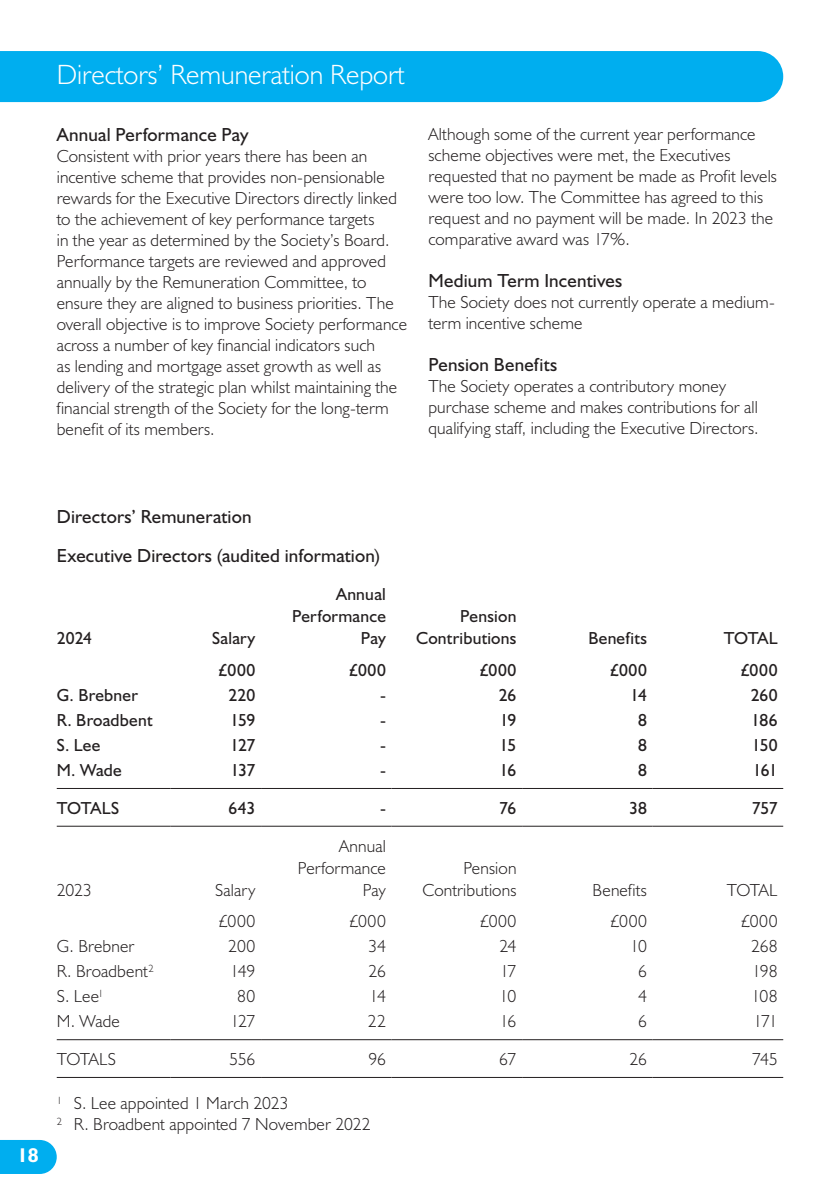
<style>
.page{position:relative;width:840px;height:1191px;background:#fff}
.page>*{position:absolute;margin:0;border:0;box-sizing:border-box;transform-origin:0 0}
.t1{font:300 28px "Humanist 521 BT";color:#fff}
.t2{font:700 20px "Humanist 521 BT";color:#fff}
.t3{font:19px/39px "Humanist 521 BT";letter-spacing:.01em;color:#231f20}
.t4{font:300 17.6px/21px "Humanist 521 BT";letter-spacing:.01em;color:#231f20}
.t5{font:17.6px/22px "Humanist 521 BT";letter-spacing:.01em;color:#231f20;text-align:right}
</style>
<div class="page">
<svg style="left:0;top:1140px;width:57px;height:34px;background:#11b3f0"></svg>
<div style="left:0;top:51px;width:782px;height:51px;background:#00aeef"></div>
<hr style="left:57px;top:788px;width:113px;height:1px;background:#231f20">
<hr style="left:170px;top:788px;width:91px;height:1px;background:#231f20">
<hr style="left:261px;top:788px;width:130px;height:1px;background:#231f20">
<hr style="left:391px;top:788px;width:131px;height:1px;background:#231f20">
<hr style="left:522px;top:788px;width:130px;height:1px;background:#231f20">
<hr style="left:652px;top:788px;width:130px;height:1px;background:#231f20">
<hr style="left:57px;top:825px;width:113px;height:1px;background:#231f20">
<hr style="left:170px;top:825px;width:91px;height:1px;background:#231f20">
<hr style="left:261px;top:825px;width:130px;height:1px;background:#231f20">
<hr style="left:391px;top:825px;width:131px;height:1px;background:#231f20">
<hr style="left:522px;top:825px;width:130px;height:1px;background:#231f20">
<hr style="left:652px;top:825px;width:130px;height:1px;background:#231f20">
<hr style="left:57px;top:1039px;width:113px;height:1px;background:#231f20">
<hr style="left:170px;top:1039px;width:91px;height:1px;background:#231f20">
<hr style="left:261px;top:1039px;width:130px;height:1px;background:#231f20">
<hr style="left:391px;top:1039px;width:131px;height:1px;background:#231f20">
<hr style="left:522px;top:1039px;width:130px;height:1px;background:#231f20">
<hr style="left:652px;top:1039px;width:130px;height:1px;background:#231f20">
<hr style="left:57px;top:1077px;width:113px;height:1px;background:#231f20">
<hr style="left:170px;top:1077px;width:91px;height:1px;background:#231f20">
<hr style="left:261px;top:1077px;width:130px;height:1px;background:#231f20">
<hr style="left:391px;top:1077px;width:131px;height:1px;background:#231f20">
<hr style="left:522px;top:1077px;width:130px;height:1px;background:#231f20">
<hr style="left:652px;top:1077px;width:130px;height:1px;background:#231f20">
<h1 class="t1" style="left:57px;top:57px;width:349px">Directors’ Remuneration Report</h1>
<p class="t3" style="left:57px;top:114px;width:193px">Annual Performance Pay</p>
<p class="t4" style="left:57px;top:145px;width:351px">Consistent with prior years there has been an incentive scheme that provides non-pensionable rewards for the Executive Directors directly linked to the achievement of key performance targets<br>in the year as determined by the Society’s Board.<br>Performance targets are reviewed and approved annually by the Remuneration Committee, to ensure they are aligned to business priorities. The overall objective is to improve Society performance across a number of key financial indicators such<br>as lending and mortgage asset growth as well as delivery of the strategic plan whilst maintaining the financial strength of the Society for the long-term benefit of its members.</p>
<p class="t4" style="left:428px;top:123px;width:350px">Although some of the current year performance scheme objectives were met, the Executives requested that no payment be made as Profit levels were too low. The Committee has agreed to this request and no payment will be made. In 2023 the comparative award was 17%.</p>
<p class="t3" style="left:428px;top:260px;width:195px">Medium Term Incentives</p>
<p class="t4" style="left:428px;top:291px;width:348px">The Society does not currently operate a medium&shy;term incentive scheme</p>
<p class="t3" style="left:428px;top:344px;width:130px">Pension Benefits</p>
<p class="t4" style="left:428px;top:375px;width:331px">The Society operates a contributory money purchase scheme and makes contributions for all qualifying staff, including the Executive Directors.</p>
<p class="t2" style="left:17px;top:1142px;width:23px">18</p>
<p class="t3" style="left:57px;top:497px;width:325px">Directors’ Remuneration<br>Executive Directors (audited information)</p>
<p class="t5" style="left:57px;top:627px;width:37px">2024</p>
<p class="t5" style="left:212px;top:627px;width:45px">Salary</p>
<p class="t5" style="left:292px;top:583px;width:95px">Annual<br>Performance<br>Pay</p>
<p class="t5" style="left:416px;top:605px;width:102px">Pension<br>Contributions</p>
<p class="t5" style="left:588px;top:627px;width:60px">Benefits</p>
<p class="t5" style="left:723px;top:627px;width:55px">TOTAL</p>
<p class="t5" style="left:218px;top:658px;width:38px">£000</p>
<p class="t5" style="left:349px;top:658px;width:38px">£000</p>
<p class="t5" style="left:479px;top:658px;width:38px">£000</p>
<p class="t5" style="left:610px;top:658px;width:38px">£000</p>
<p class="t5" style="left:740px;top:658px;width:38px">£000</p>
<p class="t5" style="left:57px;top:683px;width:83px">G. Brebner</p>
<p class="t5" style="left:228px;top:683px;width:28px">220</p>
<p class="t5" style="left:380px;top:683px;width:7px">-</p>
<p class="t5" style="left:498px;top:683px;width:19px">26</p>
<p class="t5" style="left:630px;top:683px;width:18px">14</p>
<p class="t5" style="left:750px;top:683px;width:28px">260</p>
<p class="t5" style="left:57px;top:708px;width:97px">R. Broadbent</p>
<p class="t5" style="left:230px;top:708px;width:27px">159</p>
<p class="t5" style="left:380px;top:708px;width:7px">-</p>
<p class="t5" style="left:499px;top:708px;width:18px">19</p>
<p class="t5" style="left:637px;top:708px;width:10px">8</p>
<p class="t5" style="left:750px;top:708px;width:28px">186</p>
<p class="t5" style="left:57px;top:733px;width:45px">S. Lee</p>
<p class="t5" style="left:230px;top:733px;width:27px">127</p>
<p class="t5" style="left:380px;top:733px;width:7px">-</p>
<p class="t5" style="left:499px;top:733px;width:18px">15</p>
<p class="t5" style="left:637px;top:733px;width:10px">8</p>
<p class="t5" style="left:751px;top:733px;width:27px">150</p>
<p class="t5" style="left:57px;top:758px;width:66px">M. Wade</p>
<p class="t5" style="left:230px;top:758px;width:26px">137</p>
<p class="t5" style="left:380px;top:758px;width:7px">-</p>
<p class="t5" style="left:499px;top:758px;width:18px">16</p>
<p class="t5" style="left:637px;top:758px;width:10px">8</p>
<p class="t5" style="left:752px;top:758px;width:26px">161</p>
<p class="t5" style="left:57px;top:796px;width:64px">TOTALS</p>
<p class="t5" style="left:228px;top:796px;width:28px">643</p>
<p class="t5" style="left:380px;top:796px;width:7px">-</p>
<p class="t5" style="left:499px;top:796px;width:19px">76</p>
<p class="t5" style="left:628px;top:796px;width:19px">38</p>
<p class="t5" style="left:751px;top:796px;width:27px">757</p>
<p class="t4" style="left:57px;top:879px;width:37px">2023</p>
<p class="t4" style="left:215px;top:879px;width:42px">Salary</p>
<p class="t4" style="left:298px;top:834px;width:89px;line-height:22px;text-align:right">Annual<br>Performance<br>Pay</p>
<p class="t4" style="left:422px;top:856px;width:95px;line-height:22px;text-align:right">Pension<br>Contributions</p>
<p class="t4" style="left:592px;top:879px;width:56px">Benefits</p>
<p class="t4" style="left:726px;top:879px;width:52px">TOTAL</p>
<p class="t4" style="left:218px;top:910px;width:38px">£000</p>
<p class="t4" style="left:349px;top:910px;width:38px">£000</p>
<p class="t4" style="left:479px;top:910px;width:38px">£000</p>
<p class="t4" style="left:610px;top:910px;width:38px">£000</p>
<p class="t4" style="left:740px;top:910px;width:38px">£000</p>
<p class="t4" style="left:57px;top:935px;width:79px">G. Brebner</p>
<p class="t4" style="left:228px;top:935px;width:29px">200</p>
<p class="t4" style="left:368px;top:935px;width:19px">34</p>
<p class="t4" style="left:499px;top:935px;width:19px">24</p>
<p class="t4" style="left:629px;top:935px;width:18px">10</p>
<p class="t4" style="left:750px;top:935px;width:28px">268</p>
<p class="t4" style="left:57px;top:960px;width:98px">R. Broadbent<sup>2</sup></p>
<p class="t4" style="left:230px;top:960px;width:27px">149</p>
<p class="t4" style="left:368px;top:960px;width:19px">26</p>
<p class="t4" style="left:499px;top:960px;width:18px">17</p>
<p class="t4" style="left:637px;top:960px;width:10px">6</p>
<p class="t4" style="left:751px;top:960px;width:27px">198</p>
<p class="t4" style="left:57px;top:985px;width:48px">S. Lee<sup>1</sup></p>
<p class="t4" style="left:237px;top:985px;width:20px">80</p>
<p class="t4" style="left:369px;top:985px;width:18px">14</p>
<p class="t4" style="left:499px;top:985px;width:18px">10</p>
<p class="t4" style="left:637px;top:985px;width:10px">4</p>
<p class="t4" style="left:751px;top:985px;width:28px">108</p>
<p class="t4" style="left:57px;top:1010px;width:65px">M. Wade</p>
<p class="t4" style="left:230px;top:1010px;width:26px">127</p>
<p class="t4" style="left:368px;top:1010px;width:19px">22</p>
<p class="t4" style="left:499px;top:1010px;width:18px">16</p>
<p class="t4" style="left:637px;top:1010px;width:10px">6</p>
<p class="t4" style="left:753px;top:1010px;width:25px">171</p>
<p class="t4" style="left:57px;top:1048px;width:61px">TOTALS</p>
<p class="t4" style="left:229px;top:1048px;width:28px">556</p>
<p class="t4" style="left:368px;top:1048px;width:19px">96</p>
<p class="t4" style="left:499px;top:1048px;width:19px">67</p>
<p class="t4" style="left:629px;top:1048px;width:19px">26</p>
<p class="t4" style="left:751px;top:1048px;width:27px">745</p>
<p class="t4" style="left:57px;top:1092px;width:315px"><sup>1</sup> S. Lee appointed 1 March 2023<br><sup>2</sup> R. Broadbent appointed 7 November 2022</p>
</div>
